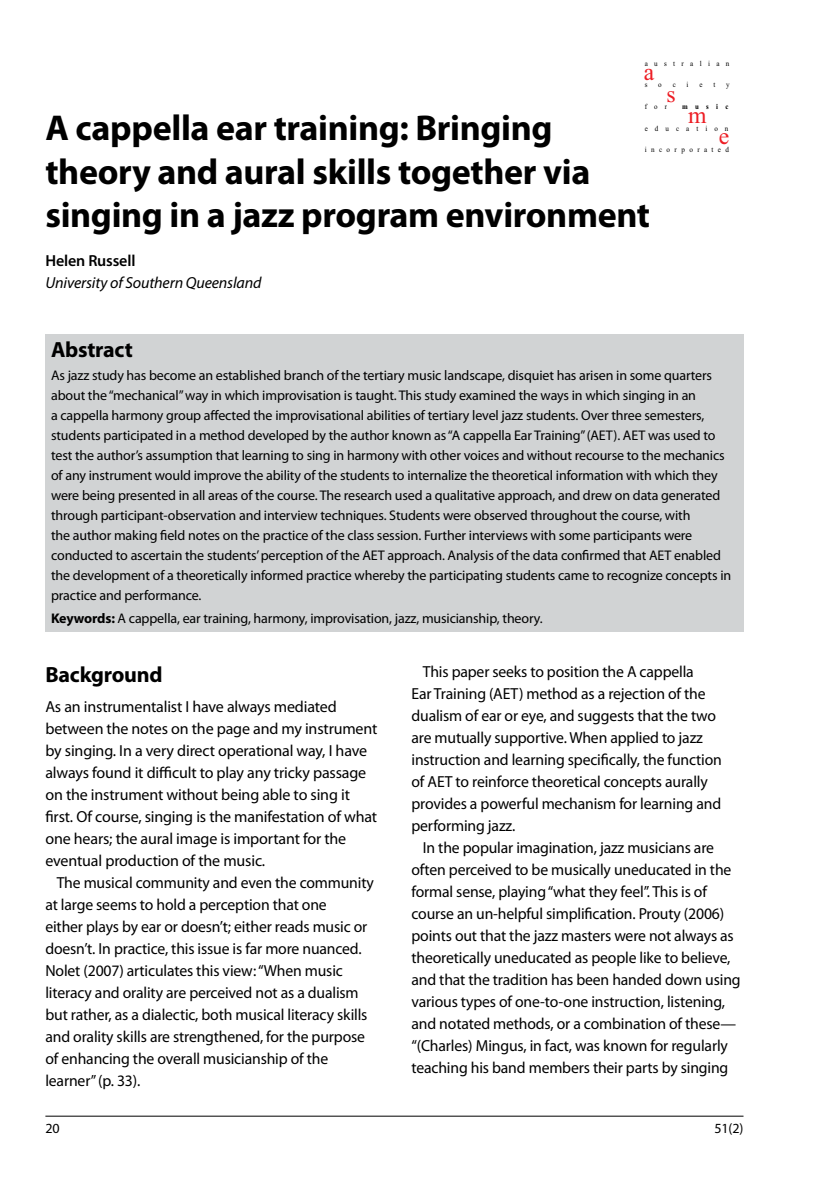
<style>
.page{position:relative;width:840px;height:1191px;background:#fff}
.page>*{position:absolute;margin:0;border:0;box-sizing:border-box;transform-origin:0 0}
.t1{font:700 36px/43.2px "Myriad Pro";letter-spacing:-.01em;color:#000}
.t2{font:24.4px "Times New Roman";color:#ed1d24}
.t3{font:23.8px "Times New Roman";color:#ed1d24}
.t4{font:700 22px "Myriad Pro";letter-spacing:-.01em;color:#000}
.t5{font:16px/22px "Myriad Pro";letter-spacing:-.01em;color:#000}
.t6{font:italic 16px "Myriad Pro";letter-spacing:-.01em;color:#000}
.t7{font:600 16px "Myriad Pro";letter-spacing:-.01em;color:#000}
.t8{font:14px/20px "Myriad Pro";letter-spacing:-.01em;color:#000}
.t9{font:7.6px "Times New Roman";letter-spacing:.615em;color:#000;scale:.94 1}
.t10{font:7.6px "Times New Roman";letter-spacing:.89em;color:#000;scale:.94 1}
.t11{font:7.6px "Times New Roman";letter-spacing:1.005em;color:#000;scale:.92 1}
.t12{font:7.6px "Times New Roman";letter-spacing:.89em;color:#000;scale:.93 1}
.t13{font:700 7.6px "Times New Roman";letter-spacing:1.07em;color:#000;scale:.9 1}
.t14{font:7.6px "Times New Roman";letter-spacing:.89em;color:#000;scale:.9 1}
.s1{font-weight:700}
</style>
<div class="page">
<hr style="left:45px;top:1115px;width:698px;height:1px;background:#000">
<div style="left:45px;top:334px;width:698px;height:298px;background:#d1d3d4"></div>
<h1 class="t1" style="left:45px;top:105px;width:508px">A cappella ear training: Bringing</h1>
<p class="t10" style="left:644px;top:58px;width:92px">australian</p>
<p class="t12" style="left:644px;top:80px;width:4px">s</p>
<p class="t12" style="left:658px;top:80px;width:5px">o</p>
<p class="t12" style="left:672px;top:80px;width:5px">c</p>
<p class="t12" style="left:686px;top:80px;width:4px">i</p>
<p class="t12" style="left:699px;top:80px;width:5px">e</p>
<p class="t12" style="left:713px;top:80px;width:4px">t</p>
<p class="t12" style="left:725px;top:80px;width:5px">y</p>
<p class="t14" style="left:644px;top:101px;width:26px">for</p>
<p class="t13" style="left:681px;top:101px;width:53px">music</p>
<p class="t11" style="left:644px;top:123px;width:92px">education</p>
<p class="t9" style="left:644px;top:144px;width:91px">incorporated</p>
<h2 class="t2" style="left:643px;top:56px;width:12px">a</h2>
<h3 class="t3" style="left:666px;top:78px;width:11px">s</h3>
<h3 class="t3" style="left:687px;top:99px;width:20px">m</h3>
<h3 class="t3" style="left:718px;top:120px;width:12px">e</h3>
<h1 class="t1" style="left:45px;top:149px;width:606px">theory and aural skills together via singing in a jazz program environment</h1>
<p class="t7" style="left:45px;top:250px;width:91px">Helen Russell</p>
<p class="t6" style="left:45px;top:273px;width:217px">University of Southern Queensland</p>
<h3 class="t4" style="left:51px;top:335px;width:83px">Abstract</h3>
<p class="t8" style="left:51px;top:365px;width:681px">As jazz study has become an established branch of the tertiary music landscape, disquiet has arisen in some quarters about the “mechanical” way in which improvisation is taught. This study examined the ways in which singing in an<br>a cappella harmony group affected the improvisational abilities of tertiary level jazz students. Over three semesters, students participated in a method developed by the author known as “A cappella Ear Training” (AET). AET was used to test the author’s assumption that learning to sing in harmony with other voices and without recourse to the mechanics of any instrument would improve the ability of the students to internalize the theoretical information with which they were being presented in all areas of the course. The research used a qualitative approach, and drew on data generated through participant-observation and interview techniques. Students were observed throughout the course, with<br>the author making field notes on the practice of the class session. Further interviews with some participants were conducted to ascertain the students’ perception of the AET approach. Analysis of the data confirmed that AET enabled the development of a theoretically informed practice whereby the participating students came to recognize concepts in practice and performance.</p>
<p class="t8" style="left:51px;top:607px;width:493px"><span class="s1">Keywords:</span> A cappella, ear training, harmony, improvisation, jazz, musicianship, theory.</p>
<h3 class="t4" style="left:45px;top:660px;width:119px">Background</h3>
<p class="t5" style="left:45px;top:695px;width:333px">As an instrumentalist I have always mediated between the notes on the page and my instrument by singing. In a very direct operational way, I have always found it difficult to play any tricky passage on the instrument without being able to sing it first. Of course, singing is the manifestation of what one hears; the aural image is important for the eventual production of the music.</p>
<p class="t5" style="left:45px;top:871px;width:330px;text-indent:11px">The musical community and even the community at large seems to hold a perception that one<br>either plays by ear or doesn’t; either reads music or doesn’t. In practice, this issue is far more nuanced.<br>Nolet (2007) articulates this view: “When music literacy and orality are perceived not as a dualism but rather, as a dialectic, both musical literacy skills and orality skills are strengthened, for the purpose of enhancing the overall musicianship of the learner” (p. 33).</p>
<p class="t5" style="left:411px;top:660px;width:312px;text-indent:11px">This paper seeks to position the A cappella<br>Ear Training (AET) method as a rejection of the dualism of ear or eye, and suggests that the two are mutually supportive. When applied to jazz instruction and learning specifically, the function of AET to reinforce theoretical concepts aurally provides a powerful mechanism for learning and performing jazz.</p>
<p class="t5" style="left:411px;top:836px;width:330px;text-indent:11px">In the popular imagination, jazz musicians are often perceived to be musically uneducated in the formal sense, playing “what they feel”. This is of course an un-helpful simplification. Prouty (2006) points out that the jazz masters were not always as theoretically uneducated as people like to believe, and that the tradition has been handed down using various types of one-to-one instruction, listening, and notated methods, or a combination of these— “(Charles) Mingus, in fact, was known for regularly teaching his band members their parts by singing</p>
<p class="t8" style="left:45px;top:1118px;width:16px">20</p>
<p class="t8" style="left:714px;top:1118px;width:30px">51(2)</p>
</div>
